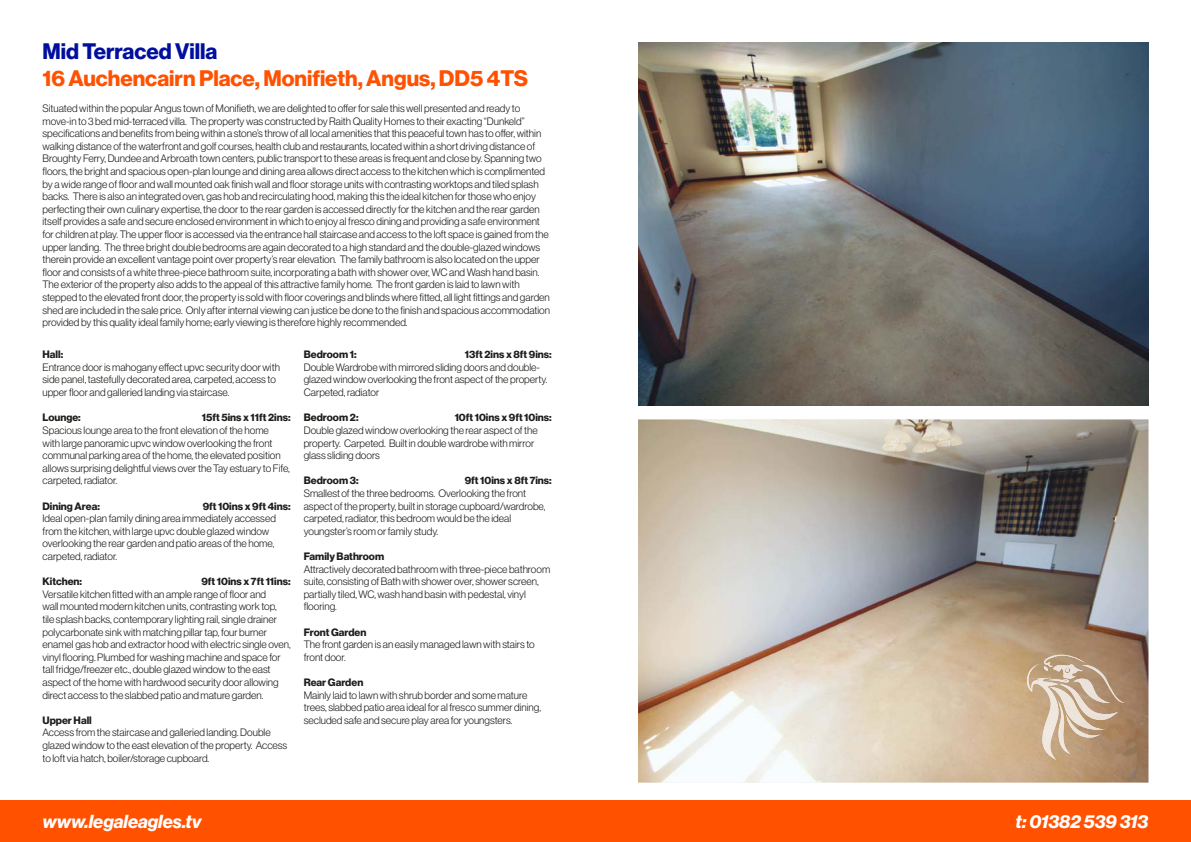
<style>
.page{position:relative;width:1191px;height:842px;background:#fff}
.page>*{position:absolute;margin:0;border:0;box-sizing:border-box;transform-origin:0 0}
.t1{font:22px "N Haas Grotesk DS Pro 75 Bd";color:#ff5100}
.t2{font:22px "N Haas Grotesk DS Pro 75 Bd";color:#000f9f}
.t3{font:18.5px "N Haas Grotesk DS Pro 76 Bd It";color:#fff}
.t4{font:10.5px/12.6px "N Haas Grotesk DS Pro 45 Lt";color:#1d1d1b}
.t5{font:10.5px "N Haas Grotesk DS Pro 75 Bd";color:#1d1d1b}
</style>
<div class="page">
<div style="left:0;top:801px;width:1191px;height:41px;background:#ff5100"></div>
<img style="left:638px;top:43px;width:510px;height:363px">
<img style="left:638px;top:419px;width:510px;height:363px">
<img style="left:1060px;top:730px;width:10px;height:24px">
<img style="left:1066px;top:730px;width:34px;height:8px">
<img style="left:1060px;top:720px;width:45px;height:10px">
<img style="left:1060px;top:684px;width:58px;height:36px">
<img style="left:1073px;top:679px;width:9px;height:24px">
<img style="left:1082px;top:665px;width:42px;height:38px">
<img style="left:1042px;top:655px;width:44px;height:12px">
<img style="left:1025px;top:664px;width:35px;height:96px">
<img style="left:1047px;top:679px;width:22px;height:3px">
<img style="left:1053px;top:664px;width:29px;height:15px">
<h1 class="t2" style="left:43px;top:39px;width:176px">Mid Terraced Villa</h1>
<h1 class="t1" style="left:43px;top:65px;width:487px">16 Auchencairn Place, Monifieth, Angus, DD5 4TS</h1>
<p class="t4" style="left:43px;top:102px;width:509px">Situated within the popular Angus town of Monifieth, we are delighted to offer for sale this well presented and ready to move-in to 3 bed mid-terraced villa. The property was constructed by Raith Quality Homes to their exacting “Dunkeld” specifications and benefits from being within a stone’s throw of all local amenities that this peaceful town has to offer, within walking distance of the waterfront and golf courses, health club and restaurants, located within a short driving distance of Broughty Ferry, Dundee and Arbroath town centers, public transport to these areas is frequent and close by. Spanning two floors, the bright and spacious open-plan lounge and dining area allows direct access to the kitchen which is complimented by a wide range of floor and wall mounted oak finish wall and floor storage units with contrasting worktops and tiled splash backs. There is also an integrated oven, gas hob and recirculating hood, making this the ideal kitchen for those who enjoy perfecting their own culinary expertise, the door to the rear garden is accessed directly for the kitchen and the rear garden itself provides a safe and secure enclosed environment in which to enjoy al fresco dining and providing a safe environment for children at play. The upper floor is accessed via the entrance hall staircase and access to the loft space is gained from the upper landing. The three bright double bedrooms are again decorated to a high standard and the double-glazed windows therein provide an excellent vantage point over property’s rear elevation. The family bathroom is also located on the upper floor and consists of a white three-piece bathroom suite, incorporating a bath with shower over, WC and Wash hand basin.<br>The exterior of the property also adds to the appeal of this attractive family home. The front garden is laid to lawn with stepped to the elevated front door, the property is sold with floor coverings and blinds where fitted, all light fittings and garden shed are included in the sale price. Only after internal viewing can justice be done to the finish and spacious accommodation provided by this quality ideal family home; early viewing is therefore highly recommended.</p>
<p class="t5" style="left:43px;top:348px;width:22px">Hall:</p>
<p class="t4" style="left:43px;top:361px;width:239px">Entrance door is mahogany effect upvc security door with side panel, tastefully decorated area, carpeted, access to upper floor and galleried landing via staircase.</p>
<p class="t5" style="left:43px;top:411px;width:40px">Lounge:</p>
<p class="t5" style="left:202px;top:411px;width:90px">15ft 5ins x 11ft 2ins:</p>
<p class="t4" style="left:43px;top:424px;width:249px">Spacious lounge area to the front elevation of the home<br>with large panoramic upvc window overlooking the front communal parking area of the home, the elevated position allows surprising delightful views over the Tay estuary to Fife, carpeted, radiator.</p>
<p class="t5" style="left:43px;top:500px;width:59px">Dining Area:</p>
<p class="t5" style="left:203px;top:500px;width:89px">9ft 10ins x 9ft 4ins:</p>
<p class="t4" style="left:43px;top:512px;width:235px">Ideal open-plan family dining area immediately accessed from the kitchen, with large upvc double glazed window overlooking the rear garden and patio areas of the home, carpeted, radiator.</p>
<p class="t5" style="left:43px;top:575px;width:41px">Kitchen:</p>
<p class="t5" style="left:201px;top:575px;width:91px">9ft 10ins x 7ft 11ins:</p>
<p class="t4" style="left:43px;top:588px;width:250px">Versatile kitchen fitted with an ample range of floor and<br>wall mounted modern kitchen units, contrasting work top, tile splash backs, contemporary lighting rail, single drainer polycarbonate sink with matching pillar tap, four burner enamel gas hob and extractor hood with electric single oven, vinyl flooring. Plumbed for washing machine and space for tall fridge/freezer etc., double glazed window to the east aspect of the home with hardwood security door allowing direct access to the slabbed patio and mature garden.</p>
<p class="t5" style="left:43px;top:714px;width:51px">Upper Hall</p>
<p class="t4" style="left:43px;top:726px;width:246px">Access from the staircase and galleried landing. Double glazed window to the east elevation of the property. Access to loft via hatch, boiler/storage cupboard.</p>
<p class="t5" style="left:304px;top:348px;width:54px">Bedroom 1:</p>
<p class="t5" style="left:465px;top:348px;width:88px">13ft 2ins x 8ft 9ins:</p>
<p class="t4" style="left:304px;top:361px;width:245px">Double Wardrobe with mirrored sliding doors and double&shy;glazed window overlooking the front aspect of the property.<br>Carpeted, radiator</p>
<p class="t5" style="left:304px;top:411px;width:56px">Bedroom 2:</p>
<p class="t5" style="left:455px;top:411px;width:99px">10ft 10ins x 9ft 10ins:</p>
<p class="t4" style="left:304px;top:424px;width:236px">Double glazed window overlooking the rear aspect of the property. Carpeted. Built in double wardrobe with mirror glass sliding doors</p>
<p class="t5" style="left:304px;top:474px;width:56px">Bedroom 3:</p>
<p class="t5" style="left:465px;top:474px;width:89px">9ft 10ins x 8ft 7ins:</p>
<p class="t4" style="left:304px;top:487px;width:243px">Smallest of the three bedrooms. Overlooking the front aspect of the property, built in storage cupboard/wardrobe, carpeted, radiator, this bedroom would be the ideal youngster’s room or family study.</p>
<p class="t5" style="left:304px;top:550px;width:82px">Family Bathroom</p>
<p class="t4" style="left:304px;top:562px;width:248px">Attractively decorated bathroom with three-piece bathroom suite, consisting of Bath with shower over, shower screen, partially tiled, WC, wash hand basin with pedestal, vinyl flooring.</p>
<p class="t5" style="left:304px;top:626px;width:64px">Front Garden</p>
<p class="t4" style="left:304px;top:638px;width:232px">The front garden is an easily managed lawn with stairs to front door.</p>
<p class="t5" style="left:304px;top:676px;width:61px">Rear Garden</p>
<p class="t4" style="left:304px;top:688px;width:239px">Mainly laid to lawn with shrub border and some mature trees, slabbed patio area ideal for al fresco summer dining, secluded safe and secure play area for youngsters.</p>
<h2 class="t3" style="left:43px;top:810px;width:160px">www.legaleagles.tv</h2>
<h2 class="t3" style="left:1015px;top:810px;width:134px">t: 01382 539 313</h2>
</div>
